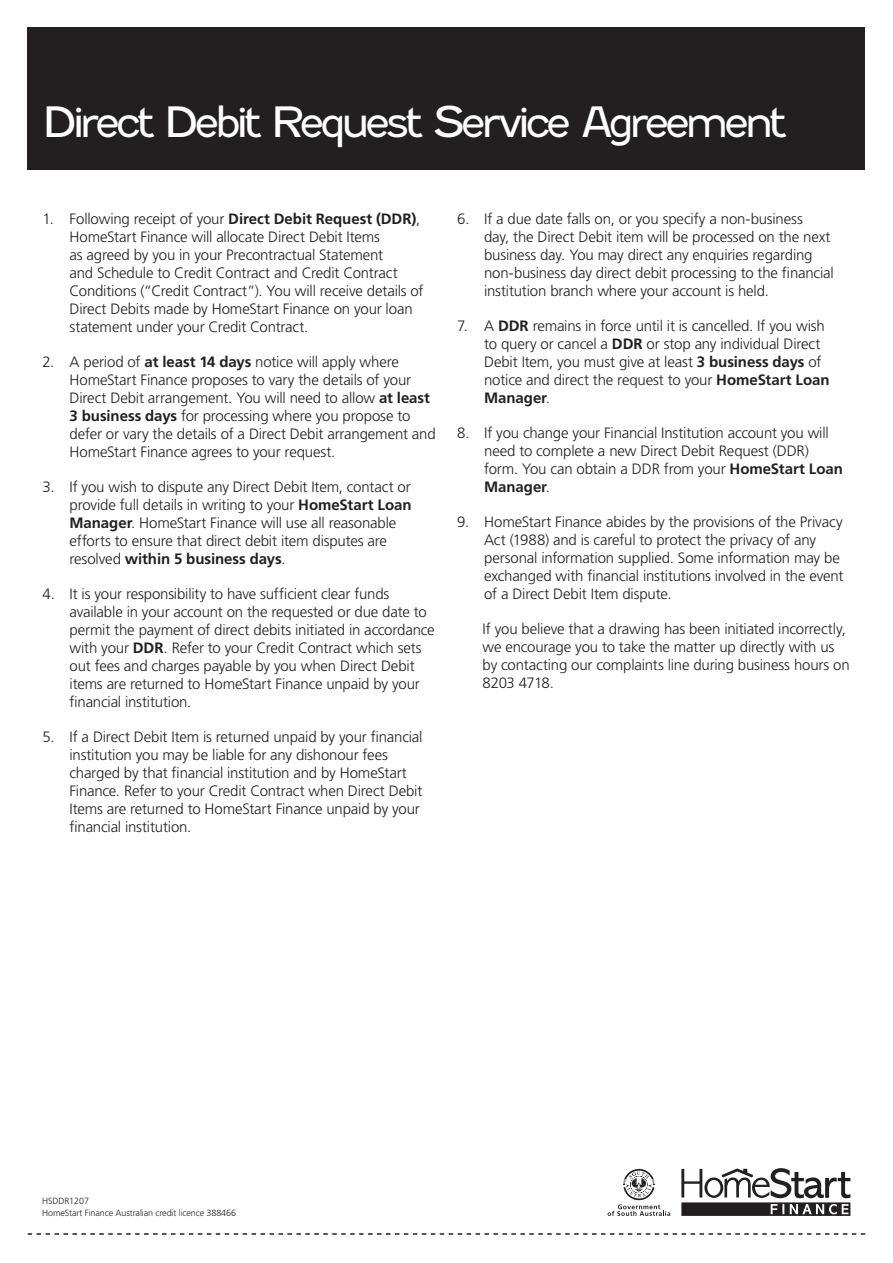
<style>
.page{position:relative;width:893px;height:1263px;background:#fff}
.page>*{position:absolute;margin:0;border:0;box-sizing:border-box;transform-origin:0 0}
.Main_Headline{font:42px "Fenwick Lt";letter-spacing:-.11em;color:#fff}
.Body_Text{font:300 15px/18px "Frutiger LT Std";letter-spacing:-.01em;color:#231f20}
.t1{font:300 9px/12px "Frutiger LT Std";letter-spacing:-.01em;color:#231f20}
.s1{font-weight:700}
</style>
<div class="page">
<svg style="left:607px;top:1169px;width:63px;height:47px"></svg>
<svg style="left:681px;top:1168px;width:169px;height:48px"></svg>
<svg style="left:28px;top:1233px;width:837px;height:2px"></svg>
<div style="left:28px;top:28px;width:837px;height:142px;background:#231f20"></div>
<p class="Main_Headline" style="left:43px;top:96px;width:746px">Direct Debit Request Service Agreement</p>
<p class="Body_Text" style="left:70px;top:210px;width:356px;text-indent:-27px">1. Following receipt of your <span class="s1">Direct Debit Request (DDR)</span>, HomeStart Finance will allocate Direct Debit Items<br>as agreed by you in your Precontractual Statement<br>and Schedule to Credit Contract and Credit Contract Conditions (“Credit Contract”). You will receive details of Direct Debits made by HomeStart Finance on your loan statement under your Credit Contract.</p>
<p class="Body_Text" style="left:70px;top:353px;width:368px;text-indent:-27px">2. A period of <span class="s1">at least 14 days</span> notice will apply where HomeStart Finance proposes to vary the details of your Direct Debit arrangement. You will need to allow <span class="s1">at least 3 business days</span> for processing where you propose to defer or vary the details of a Direct Debit arrangement and HomeStart Finance agrees to your request.</p>
<p class="Body_Text" style="left:70px;top:478px;width:344px;text-indent:-27px">3. If you wish to dispute any Direct Debit Item, contact or provide full details in writing to your <span class="s1">HomeStart Loan Manager</span>. HomeStart Finance will use all reasonable efforts to ensure that direct debit item disputes are resolved <span class="s1">within 5 business days</span>.</p>
<p class="Body_Text" style="left:70px;top:585px;width:367px;text-indent:-27px">4. It is your responsibility to have sufficient clear funds available in your account on the requested or due date to permit the payment of direct debits initiated in accordance with your <span class="s1">DDR</span>. Refer to your Credit Contract which sets out fees and charges payable by you when Direct Debit items are returned to HomeStart Finance unpaid by your financial institution.</p>
<p class="Body_Text" style="left:70px;top:728px;width:354px;text-indent:-27px">5. If a Direct Debit Item is returned unpaid by your financial institution you may be liable for any dishonour fees charged by that financial institution and by HomeStart Finance. Refer to your Credit Contract when Direct Debit Items are returned to HomeStart Finance unpaid by your financial institution.</p>
<p class="Body_Text" style="left:484px;top:210px;width:351px;text-indent:-27px">6. If a due date falls on, or you specify a non-business<br>day, the Direct Debit item will be processed on the next business day. You may direct any enquiries regarding non-business day direct debit processing to the financial institution branch where your account is held.</p>
<p class="Body_Text" style="left:484px;top:317px;width:347px;text-indent:-27px">7. A <span class="s1">DDR</span> remains in force until it is cancelled. If you wish to query or cancel a <span class="s1">DDR</span> or stop any individual Direct Debit Item, you must give at least <span class="s1">3 business days</span> of notice and direct the request to your <span class="s1">HomeStart Loan Manager</span>.</p>
<p class="Body_Text" style="left:484px;top:424px;width:360px;text-indent:-27px">8. If you change your Financial Institution account you will need to complete a new Direct Debit Request (DDR) form. You can obtain a DDR from your <span class="s1">HomeStart Loan Manager</span>.</p>
<p class="Body_Text" style="left:484px;top:513px;width:361px;text-indent:-27px">9. HomeStart Finance abides by the provisions of the Privacy Act (1988) and is careful to protect the privacy of any personal information supplied. Some information may be exchanged with financial institutions involved in the event of a Direct Debit Item dispute.</p>
<p class="Body_Text" style="left:483px;top:620px;width:369px">If you believe that a drawing has been initiated incorrectly, we encourage you to take the matter up directly with us by contacting our complaints line during business hours on 8203 4718.</p>
<p class="t1" style="left:42px;top:1195px;width:195px">HSDDR1207<br>HomeStart Finance Australian credit licence 388466</p>
</div>
